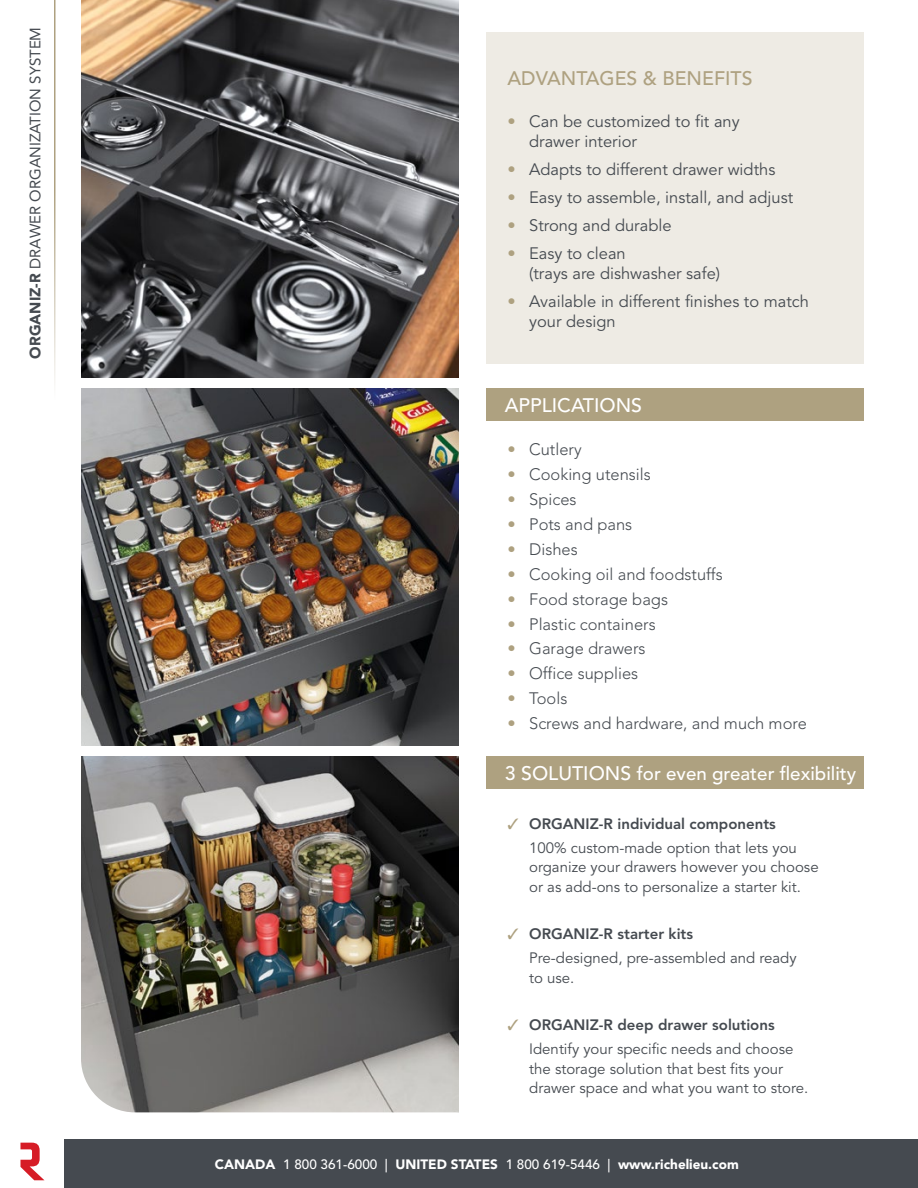
<style>
.page{position:relative;width:918px;height:1188px;background:#fff}
.page>*{position:absolute;margin:0;border:0;box-sizing:border-box;transform-origin:0 0}
.t1{font:500 19.5px "Avenir LT Std";color:#aea180}
.t2{font:500 19.5px "Avenir LT Std";color:#fff}
.t3{font:500 18.75px "Avenir LT Std";color:#fff}
.t4{font:16.5px/19.5px "Avenir LT Std";color:#454a50}
.t5{font:300 16.5px "Avenir LT Std";color:#454a50}
.t6{font:15px/23.9px "Avenir LT Std";color:#454a50}
.t7{font:15px "Avenir LT Std";color:#454a50}
.t8{font:900 13.5px "Avenir LT Std";color:#fff}
.s1{font-weight:900}
.s2{color:#aea180}
.s3{font-weight:400;color:#aea180}
.s4{font-size:19.5px}
.s5{font-weight:800}
.s6{font-weight:500}
</style>
<div class="page">
<div style="left:65px;top:1139px;width:853px;height:49px;background:#454a50"></div>
<svg style="left:20px;top:1143px;width:24px;height:37px"></svg>
<hr style="left:54px;top:0;width:2px;height:401px;background:#aea180">
<img style="left:81px;top:0;width:378px;height:378px">
<img style="left:81px;top:389px;width:378px;height:356px">
<img style="left:81px;top:756px;width:378px;height:356px">
<div style="left:486px;top:32px;width:378px;height:332px;background:#eeebe4"></div>
<div style="left:486px;top:389px;width:378px;height:32px;background:#aea180"></div>
<div style="left:486px;top:756px;width:378px;height:32px;background:#aea180"></div>
<p class="t7" style="left:27px;top:359px;width:333px;rotate:-90deg"><span class="s1">ORGANIZ-R</span> DRAWER ORGANIZATION SYSTEM</p>
<h1 class="t1" style="left:508px;top:67px;width:247px">ADVANTAGES &amp; BENEFITS</h1>
<p class="t4" style="left:529px;top:112px;width:212px;text-indent:-22px"><span class="s2">•</span> Can be customized to fit any drawer interior</p>
<p class="t4" style="left:508px;top:160px;width:269px"><span class="s2">•</span> Adapts to different drawer widths</p>
<p class="t4" style="left:508px;top:188px;width:287px"><span class="s2">•</span> Easy to assemble, install, and adjust</p>
<p class="t4" style="left:508px;top:216px;width:165px"><span class="s2">•</span> Strong and durable</p>
<p class="t4" style="left:529px;top:244px;width:192px;text-indent:-22px"><span class="s2">•</span> Easy to clean<br>(trays are dishwasher safe)</p>
<p class="t4" style="left:529px;top:292px;width:281px;text-indent:-22px"><span class="s2">•</span> Available in different finishes to match your design</p>
<h1 class="t2" style="left:505px;top:394px;width:139px">APPLICATIONS</h1>
<p class="t5" style="left:508px;top:440px;width:76px"><span class="s3">•</span> Cutlery</p>
<p class="t5" style="left:508px;top:465px;width:145px"><span class="s3">•</span> Cooking utensils</p>
<p class="t5" style="left:508px;top:490px;width:70px"><span class="s3">•</span> Spices</p>
<p class="t5" style="left:508px;top:515px;width:126px"><span class="s3">•</span> Pots and pans</p>
<p class="t5" style="left:508px;top:539px;width:72px"><span class="s3">•</span> Dishes</p>
<p class="t5" style="left:508px;top:564px;width:217px"><span class="s3">•</span> Cooking oil and foodstuffs</p>
<p class="t5" style="left:508px;top:589px;width:162px"><span class="s3">•</span> Food storage bags</p>
<p class="t5" style="left:508px;top:614px;width:150px"><span class="s3">•</span> Plastic containers</p>
<p class="t5" style="left:508px;top:639px;width:140px"><span class="s3">•</span> Garage drawers</p>
<p class="t5" style="left:508px;top:664px;width:132px"><span class="s3">•</span> Office supplies</p>
<p class="t5" style="left:508px;top:689px;width:61px"><span class="s3">•</span> Tools</p>
<p class="t5" style="left:508px;top:714px;width:301px"><span class="s3">•</span> Screws and hardware, and much more</p>
<p class="t3" style="left:505px;top:762px;width:353px"><span class="s4">3 SOLUTIONS</span> for even greater flexibility</p>
<p class="t6" style="left:529px;top:812px;width:269px;text-indent:-22px"><span class="s2">✓</span> <span class="s5">ORGANIZ-R individual components<br></span>100% custom-made option that lets you</p>
<p class="t6" style="left:529px;top:858px;width:291px;line-height:19.5px">organize your drawers however you choose or as add-ons to personalize a starter kit.</p>
<p class="t6" style="left:529px;top:923px;width:269px;text-indent:-22px"><span class="s2">✓</span> <span class="s5">ORGANIZ-R starter kits<br></span>Pre-designed, pre-assembled and ready</p>
<p class="t6" style="left:529px;top:966px;width:47px">to use.</p>
<p class="t6" style="left:529px;top:1014px;width:266px;text-indent:-22px"><span class="s2">✓</span> <span class="s5">ORGANIZ-R deep drawer solutions<br></span>Identify your specific needs and choose</p>
<p class="t6" style="left:529px;top:1059px;width:281px;line-height:19.5px">the storage solution that best fits your drawer space and what you want to store.</p>
<p class="t8" style="left:215px;top:1156px;width:525px">CANADA <span class="s6">1 800 361-6000 |</span> UNITED STATES <span class="s6">1 800 619-5446 |</span> www.richelieu.com</p>
</div>
